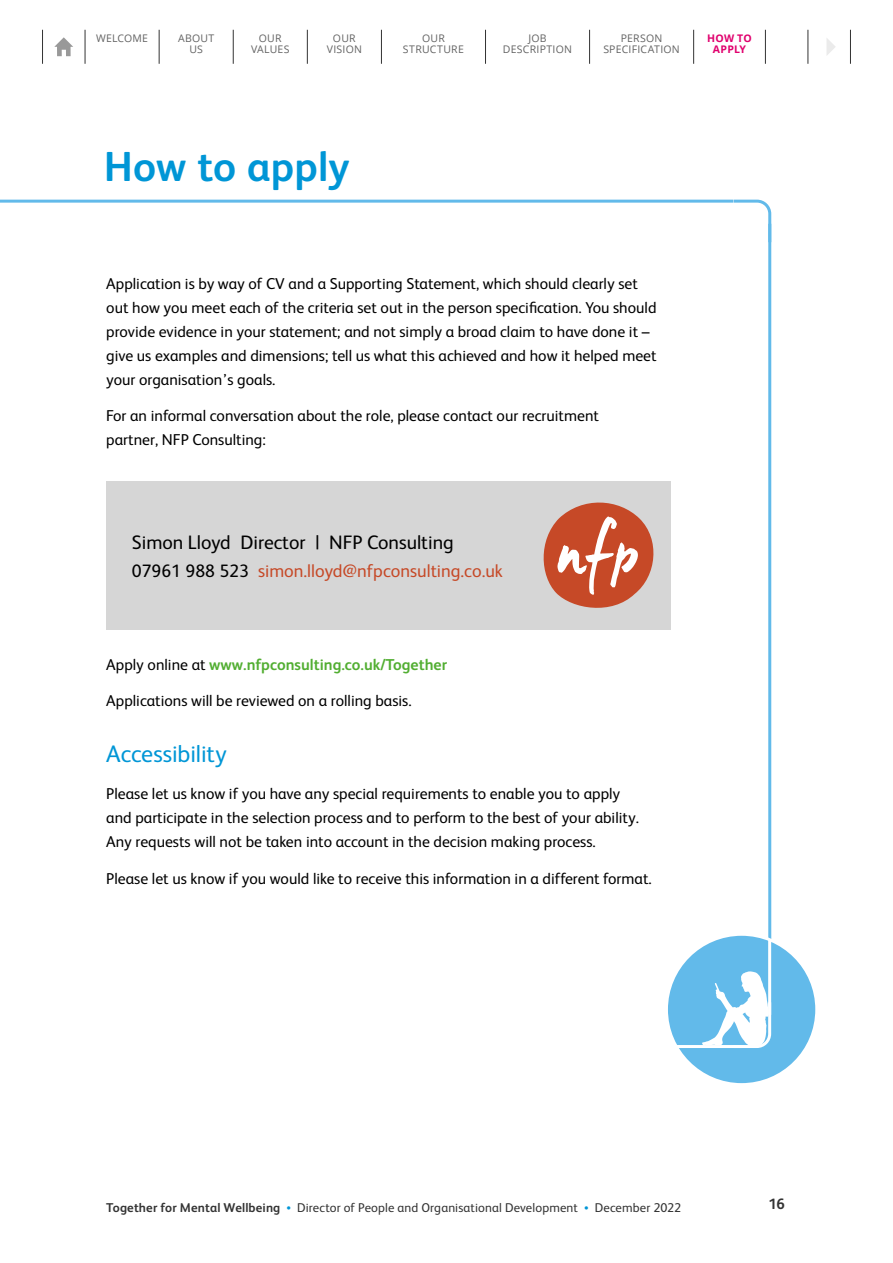
<style>
.page{position:relative;width:893px;height:1263px;background:#fff}
.page>*{position:absolute;margin:0;border:0;box-sizing:border-box;transform-origin:0 0}
.t1{font:700 42px "FS Albert";letter-spacing:.005em;color:#0096d6}
.t2{font:24px "FS Albert";letter-spacing:-.005em;color:#0096d6}
.t3{font:19.5px "FS Albert";color:#000}
.t4{font:18px "FS Albert";color:#c64927}
.t5{font:15.75px/24px "FS Albert";color:#000}
.t6{font:700 15.75px "FS Albert";color:#52ae32}
.t7{font:700 15px "FS Albert";color:#333}
.t8{font:12.75px "FS Albert";letter-spacing:.01em;color:#333}
.t9{font:700 12.75px "FS Albert";letter-spacing:.01em;color:#333}
.t10{font:10.5px/11.2px "Open Sans";letter-spacing:.025em;color:#636363;text-align:center}
.t11{font:700 10.5px/11.2px "Open Sans";letter-spacing:.02em;color:#e0006d;text-align:center}
.s1{color:#000}
.s2{font-weight:400;color:#000}
</style>
<div class="page">
<hr style="left:85px;top:30px;width:1px;height:34px;background:#333">
<hr style="left:42px;top:30px;width:1px;height:34px;background:#333">
<hr style="left:765px;top:30px;width:1px;height:34px;background:#333">
<hr style="left:808px;top:30px;width:1px;height:34px;background:#333">
<hr style="left:850px;top:30px;width:1px;height:34px;background:#333">
<svg style="left:827px;top:38px;width:8px;height:17px"></svg>
<svg style="left:54px;top:37px;width:19px;height:19px"></svg>
<hr style="left:485px;top:30px;width:1px;height:34px;background:#333">
<hr style="left:589px;top:30px;width:1px;height:34px;background:#333">
<hr style="left:693px;top:30px;width:1px;height:34px;background:#333">
<hr style="left:381px;top:30px;width:1px;height:34px;background:#333">
<hr style="left:307px;top:30px;width:1px;height:34px;background:#333">
<hr style="left:233px;top:30px;width:1px;height:34px;background:#333">
<hr style="left:159px;top:30px;width:1px;height:34px;background:#333">
<hr style="left:768px;top:224px;width:3px;height:851px;background:#62baea">
<div style="left:106px;top:481px;width:564px;height:149px;background:#d6d6d6"></div>
<svg style="left:543px;top:502px;width:111px;height:106px"></svg>
<hr style="left:0;top:200px;width:733px;height:3px;background:#62baea">
<div style="left:666px;top:934px;width:151px;height:150px;background:#62baea;border-radius:50%"></div>
<div style="left:665px;top:933px;width:153px;height:153px;border:3px solid #fff;border-radius:50%"></div>
<hr style="left:639px;top:1045px;width:103px;height:3px;background:#fff">
<hr style="left:768px;top:939px;width:3px;height:76px;background:#fff">
<svg style="left:731px;top:199px;width:41px;height:46px"></svg>
<svg style="left:702px;top:971px;width:70px;height:77px"></svg>
<p class="t10" style="left:96px;top:32px;width:54px">WELCOME</p>
<p class="t10" style="left:178px;top:32px;width:38px">ABOUT<br>US</p>
<p class="t10" style="left:251px;top:32px;width:40px">OUR<br>VALUES</p>
<p class="t10" style="left:327px;top:32px;width:37px">OUR<br>VISION</p>
<h1 class="t1" style="left:104px;top:138px;width:247px">How to apply</h1>
<p class="t10" style="left:403px;top:32px;width:62px">OUR<br>STRUCTURE</p>
<p class="t11" style="left:707px;top:32px;width:46px">HOW TO<br>APPLY</p>
<p class="t10" style="left:503px;top:32px;width:71px">JOB<br>DESCRIPTION</p>
<p class="t10" style="left:603px;top:32px;width:78px">PERSON<br>SPECIFICATION</p>
<p class="t5" style="left:106px;top:270px;width:552px">Application is by way of CV and a Supporting Statement, which should clearly set out how you meet each of the criteria set out in the person specification. You should provide evidence in your statement; and not simply a broad claim to have done it – give us examples and dimensions; tell us what this achieved and how it helped meet your organisation’s goals.</p>
<p class="t5" style="left:106px;top:403px;width:494px">For an informal conversation about the role, please contact our recruitment partner, NFP Consulting:</p>
<p class="t3" style="left:132px;top:529px;width:323px">Simon Lloyd Director | NFP Consulting</p>
<p class="t4" style="left:132px;top:559px;width:373px"><span class="s1">07961 988 523</span> simon.lloyd@nfpconsulting.co.uk</p>
<p class="t6" style="left:106px;top:653px;width:342px"><span class="s2">Apply online at</span> www.nfpconsulting.co.uk/Together</p>
<p class="t5" style="left:106px;top:688px;width:307px">Applications will be reviewed on a rolling basis.</p>
<h2 class="t2" style="left:106px;top:738px;width:122px">Accessibility</h2>
<p class="t5" style="left:106px;top:781px;width:534px">Please let us know if you have any special requirements to enable you to apply and participate in the selection process and to perform to the best of your ability.<br>Any requests will not be taken into account in the decision making process.</p>
<p class="t5" style="left:106px;top:865px;width:547px">Please let us know if you would like to receive this information in a different format.</p>
<p class="t9" style="left:106px;top:1199px;width:176px">Together for Mental Wellbeing</p>
<p class="t8" style="left:297px;top:1199px;width:282px">Director of People and Organisational Development</p>
<p class="t8" style="left:595px;top:1199px;width:88px">December 2022</p>
<p class="t7" style="left:769px;top:1193px;width:18px">16</p>
</div>
